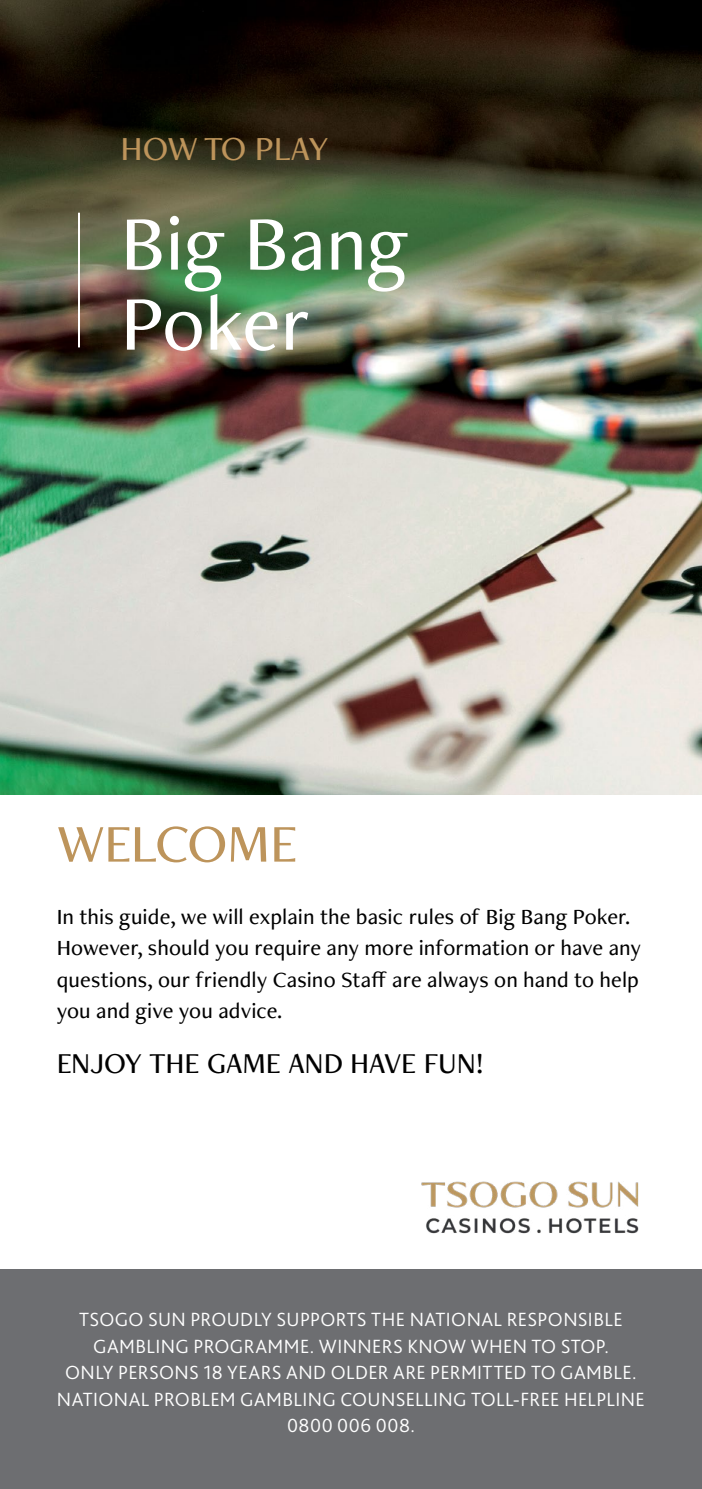
<style>
.page{position:relative;width:702px;height:1489px;background:#fff}
.page>*{position:absolute;margin:0;border:0;box-sizing:border-box;transform-origin:0 0}
.t1{font:500 80px/80px "Freight Neo Pro";color:#fff}
.t2{font:500 55px "Freight Neo Pro";letter-spacing:-.02em;color:#bd945b}
.t3{font:500 35px "Freight Neo Pro";letter-spacing:-.015em;color:#bd945b}
.t4{font:500 30px "Freight Neo Pro";letter-spacing:-.005em;color:#000}
.t5{font:500 22.5px/31.2px "Freight Neo Pro";letter-spacing:.005em;color:#000}
.t6{font:300 20px/26.5px "Bliss Pro";letter-spacing:.02em;color:#fff;text-align:center}
</style>
<div class="page">
<img style="left:0;top:0;width:702px;height:794px">
<hr style="left:78px;top:213px;width:2px;height:134px;background:#fff">
<div style="left:0;top:1269px;width:702px;height:219px;background:#6d6e71"></div>
<img style="left:421px;top:1181px;width:218px;height:53px">
<h3 class="t3" style="left:120px;top:124px;width:209px">HOW TO PLAY</h3>
<h1 class="t1" style="left:120px;top:201px;width:289px">Big Bang<br>Poker</h1>
<h2 class="t2" style="left:57px;top:806px;width:242px">WELCOME</h2>
<p class="t5" style="left:57px;top:900px;width:586px">In this guide, we will explain the basic rules of Big Bang Poker.<br>However, should you require any more information or have any questions, our friendly Casino Staff are always on hand to help you and give you advice.</p>
<h3 class="t4" style="left:57px;top:1042px;width:429px">ENJOY THE GAME AND HAVE FUN!</h3>
<p class="t6" style="left:57px;top:1305px;width:589px">TSOGO SUN PROUDLY SUPPORTS THE NATIONAL RESPONSIBLE GAMBLING PROGRAMME. WINNERS KNOW WHEN TO STOP.<br>ONLY PERSONS 18 YEARS AND OLDER ARE PERMITTED TO GAMBLE.<br>NATIONAL PROBLEM GAMBLING COUNSELLING TOLL-FREE HELPLINE 0800 006 008.</p>
</div>
